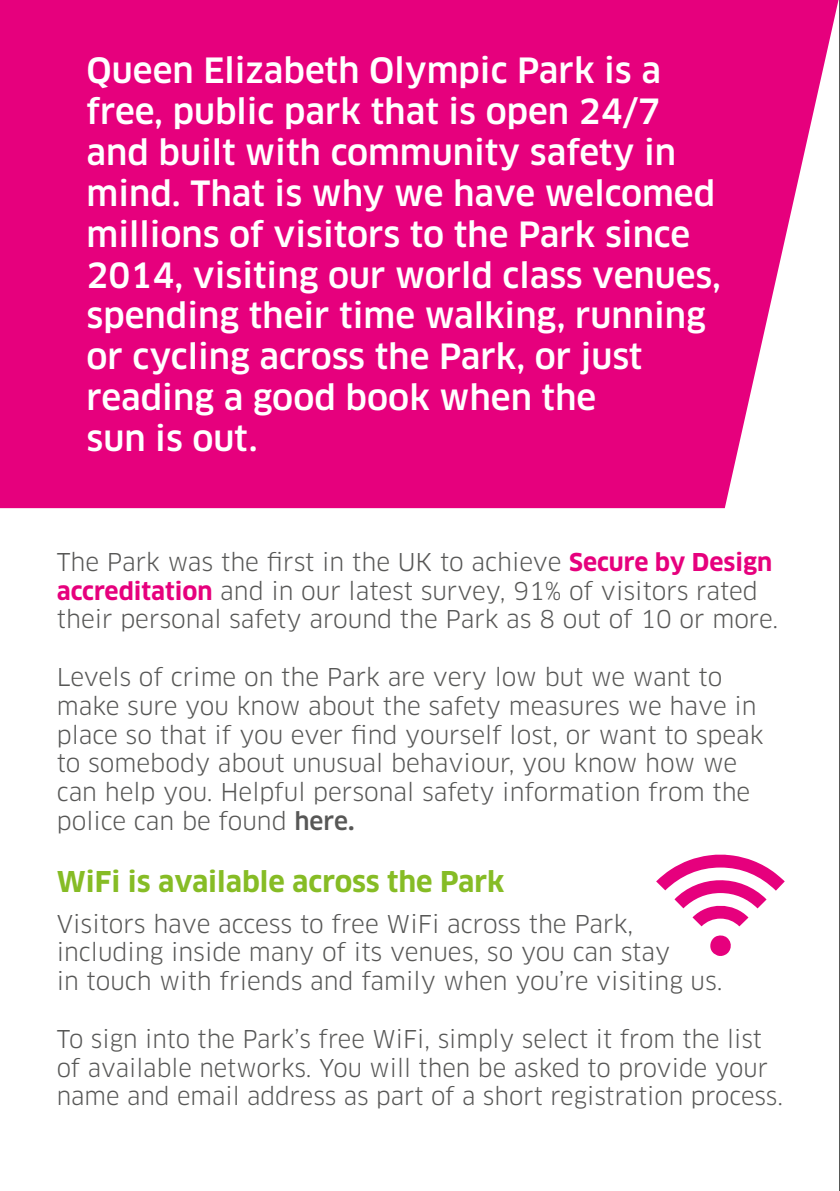
<style>
.page{position:relative;width:840px;height:1191px;background:#fff}
.page>*{position:absolute;margin:0;border:0;box-sizing:border-box;transform-origin:0 0}
.t1{font:500 34px/40.8px "Clan OT";color:#fff}
.t2{font:700 28px "Clan OT";color:#86bc25}
.t3{font:24px/28.8px "Clan OT";color:#575756}
.s1{font-weight:700;color:#e6007d}
.s2{font-weight:500}
.s3{font-weight:700}
</style>
<div class="page">
<div style="left:0;top:0;width:838px;height:508px;background:#e6007d"></div>
<svg style="left:710px;top:935px;width:21px;height:21px"></svg>
<svg style="left:656px;top:854px;width:128px;height:72px"></svg>
<hr style="left:838px;top:0;width:1px;height:1191px;background:#575756">
<p class="t1" style="left:86px;top:51px;width:635px">Queen Elizabeth Olympic Park is a free, public park that is open 24/7 and built with community safety in mind. That is why we have welcomed millions of visitors to the Park since<br>2014, visiting our world class venues, spending their time walking, running or cycling across the Park, or just reading a good book when the<br>sun is out.</p>
<p class="t3" style="left:57px;top:547px;width:722px">The Park was the first in the UK to achieve <span class="s1">Secure by Design accreditation</span> and in our latest survey, 91% of visitors rated their personal safety around the Park as 8 out of 10 or more.</p>
<p class="t3" style="left:57px;top:663px;width:708px">Levels of crime on the Park are very low but we want to make sure you know about the safety measures we have in place so that if you ever find yourself lost, or want to speak to somebody about unusual behaviour, you know how we can help you. Helpful personal safety information from the police can be found <span class="s2">here</span><span class="s3">.</span></p>
<p class="t2" style="left:57px;top:866px;width:449px">WiFi is available across the Park</p>
<p class="t3" style="left:57px;top:909px;width:667px">Visitors have access to free WiFi across the Park, including inside many of its venues, so you can stay<br>in touch with friends and family when you’re visiting us.</p>
<p class="t3" style="left:57px;top:1024px;width:727px">To sign into the Park’s free WiFi, simply select it from the list of available networks. You will then be asked to provide your name and email address as part of a short registration process.</p>
</div>
